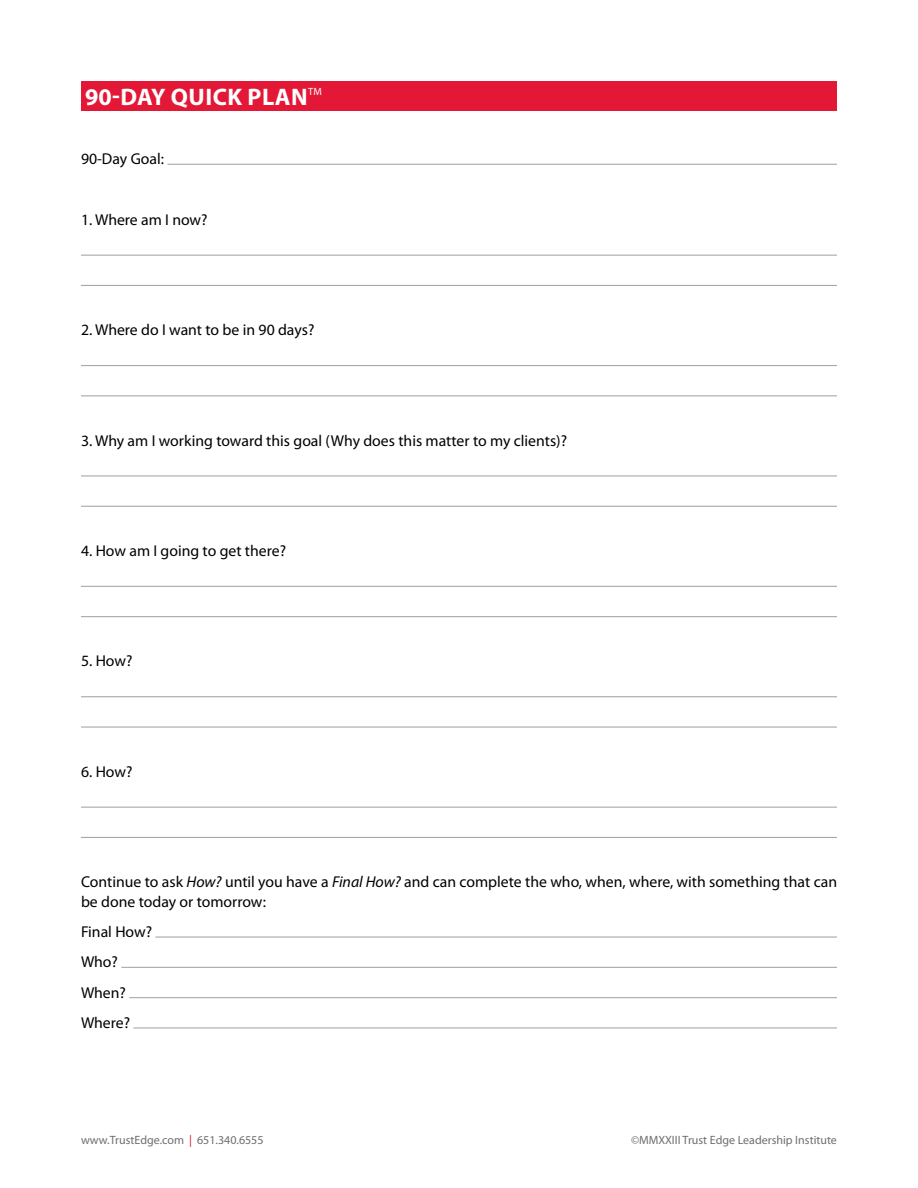
<style>
.page{position:relative;width:918px;height:1188px;background:#fff}
.page>*{position:absolute;margin:0;border:0;box-sizing:border-box;transform-origin:0 0}
.t1{font:700 24px "Myriad Pro";letter-spacing:.02em;color:#fff}
.t2{font:15.75px/30.3px "Myriad Pro";color:#000}
.t3{font:12px "Myriad Pro";color:#6d6e71}
.t4{font:10.5px "Myriad Pro";color:#fff}
.s1{font-style:italic}
.s2{color:#e31837}
</style>
<div class="page">
<hr style="left:168px;top:164px;width:669px;height:1px;background:#a7a9ac">
<hr style="left:81px;top:255px;width:756px;height:1px;background:#a7a9ac">
<hr style="left:81px;top:285px;width:756px;height:1px;background:#a7a9ac">
<hr style="left:81px;top:365px;width:756px;height:1px;background:#a7a9ac">
<hr style="left:81px;top:395px;width:756px;height:1px;background:#a7a9ac">
<hr style="left:81px;top:475px;width:756px;height:2px;background:#a7a9ac">
<hr style="left:81px;top:506px;width:756px;height:1px;background:#a7a9ac">
<hr style="left:81px;top:586px;width:756px;height:1px;background:#a7a9ac">
<hr style="left:81px;top:616px;width:756px;height:1px;background:#a7a9ac">
<hr style="left:81px;top:696px;width:756px;height:1px;background:#a7a9ac">
<hr style="left:81px;top:726px;width:756px;height:2px;background:#a7a9ac">
<hr style="left:81px;top:807px;width:756px;height:1px;background:#a7a9ac">
<hr style="left:81px;top:837px;width:756px;height:1px;background:#a7a9ac">
<hr style="left:155px;top:936px;width:682px;height:2px;background:#a7a9ac">
<hr style="left:121px;top:967px;width:716px;height:1px;background:#a7a9ac">
<hr style="left:129px;top:997px;width:708px;height:1px;background:#a7a9ac">
<hr style="left:133px;top:1027px;width:704px;height:2px;background:#a7a9ac">
<div style="left:81px;top:82px;width:756px;height:29px;background:#e31837"></div>
<h1 class="t1" style="left:85px;top:82px;width:224px">90-DAY QUICK PLAN</h1>
<p class="t4" style="left:308px;top:85px;width:15px">TM</p>
<p class="t2" style="left:81px;top:144px;width:85px">90-Day Goal:</p>
<p class="t2" style="left:81px;top:204px;width:128px">1. Where am I now?</p>
<p class="t2" style="left:81px;top:315px;width:235px">2. Where do I want to be in 90 days?</p>
<p class="t2" style="left:81px;top:425px;width:488px">3. Why am I working toward this goal (Why does this matter to my clients)?</p>
<p class="t2" style="left:81px;top:535px;width:207px">4. How am I going to get there?</p>
<p class="t2" style="left:81px;top:646px;width:53px">5. How?</p>
<p class="t2" style="left:81px;top:756px;width:53px">6. How?</p>
<p class="t2" style="left:81px;top:872px;width:758px;line-height:19.5px">Continue to ask <span class="s1">How?</span> until you have a <span class="s1">Final How?</span> and can complete the who, when, where, with something that can be done today or tomorrow:</p>
<p class="t2" style="left:81px;top:916px;width:73px">Final How?<br>Who?<br>When?<br>Where?</p>
<p class="t3" style="left:81px;top:1133px;width:184px">www.TrustEdge.com <span class="s2">|</span> 651.340.6555</p>
<p class="t3" style="left:631px;top:1133px;width:207px">©MMXXIII Trust Edge Leadership Institute</p>
</div>
